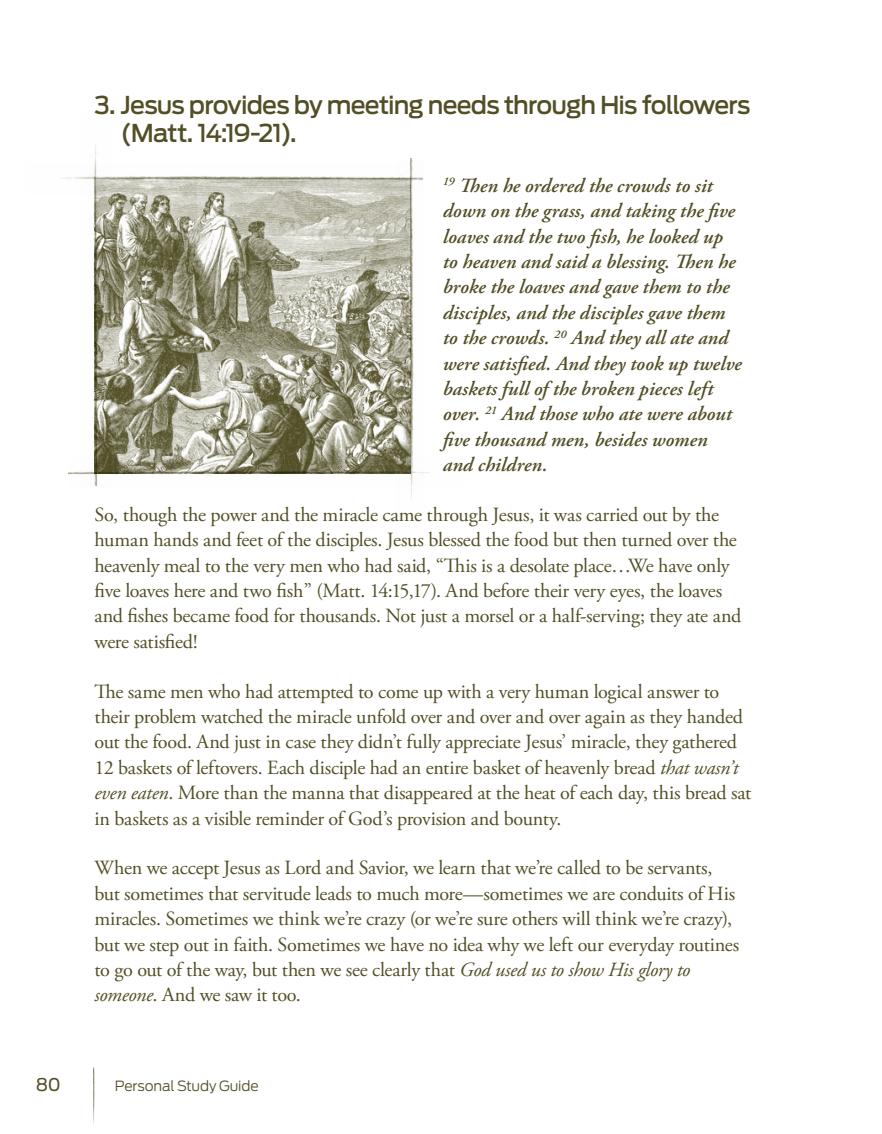
<style>
.page{position:relative;width:882px;height:1134px;background:#fff}
.page>*{position:absolute;margin:0;border:0;box-sizing:border-box;transform-origin:0 0}
.t1{font:500 24.5px/28px "Antenna";letter-spacing:-.035em;color:#524f26}
.t2{font:20.12px/25.4px "Adobe Garamond Pro";letter-spacing:-.02em;color:#524f26}
.t3{font:italic 600 20.12px/25.4px "Adobe Garamond Pro";letter-spacing:.005em;color:#524f26}
.t4{font:17.5px "Antenna";color:#524f26}
.t5{font:300 14px "Antenna";letter-spacing:-.01em;color:#524f26}
.s1{font-style:italic}
</style>
<div class="page">
<img style="left:93px;top:1067px;width:2px;height:57px">
<img style="left:111px;top:194px;width:284px;height:265px">
<img style="left:395px;top:159px;width:28px;height:340px">
<img style="left:69px;top:459px;width:361px;height:30px">
<img style="left:61px;top:164px;width:361px;height:30px">
<img style="left:81px;top:145px;width:30px;height:341px">
<p class="t1" style="left:121px;top:91px;width:632px;text-indent:-26px">3. Jesus provides by meeting needs through His followers (Matt. 14:19-21).</p>
<p class="t3" style="left:443px;top:174px;width:300px"><sup>19</sup> Then he ordered the crowds to sit down on the grass, and taking the five loaves and the two fish, he looked up to heaven and said a blessing. Then he broke the loaves and gave them to the disciples, and the disciples gave them to the crowds. <sup>20</sup> And they all ate and were satisfied. And they took up twelve baskets full of the broken pieces left over. <sup>21</sup> And those who ate were about five thousand men, besides women and children.</p>
<p class="t2" style="left:95px;top:503px;width:648px">So, though the power and the miracle came through Jesus, it was carried out by the human hands and feet of the disciples. Jesus blessed the food but then turned over the heavenly meal to the very men who had said, “This is a desolate place…We have only five loaves here and two fish” (Matt. 14:15,17). And before their very eyes, the loaves and fishes became food for thousands. Not just a morsel or a half-serving; they ate and were satisfied!</p>
<p class="t2" style="left:95px;top:679px;width:658px">The same men who had attempted to come up with a very human logical answer to their problem watched the miracle unfold over and over and over again as they handed out the food. And just in case they didn’t fully appreciate Jesus’ miracle, they gathered 12 baskets of leftovers. Each disciple had an entire basket of heavenly bread <span class="s1">that wasn’t even eaten</span>. More than the manna that disappeared at the heat of each day, this bread sat in baskets as a visible reminder of God’s provision and bounty.</p>
<p class="t2" style="left:95px;top:856px;width:646px">When we accept Jesus as Lord and Savior, we learn that we’re called to be servants, but sometimes that servitude leads to much more—sometimes we are conduits of His miracles. Sometimes we think we’re crazy (or we’re sure others will think we’re crazy), but we step out in faith. Sometimes we have no idea why we left our everyday routines to go out of the way, but then we see clearly that <span class="s1">God used us to show His glory to someone</span>. And we saw it too.</p>
<p class="t4" style="left:36px;top:1074px;width:26px">80</p>
<p class="t5" style="left:115px;top:1078px;width:145px">Personal Study Guide</p>
</div>
